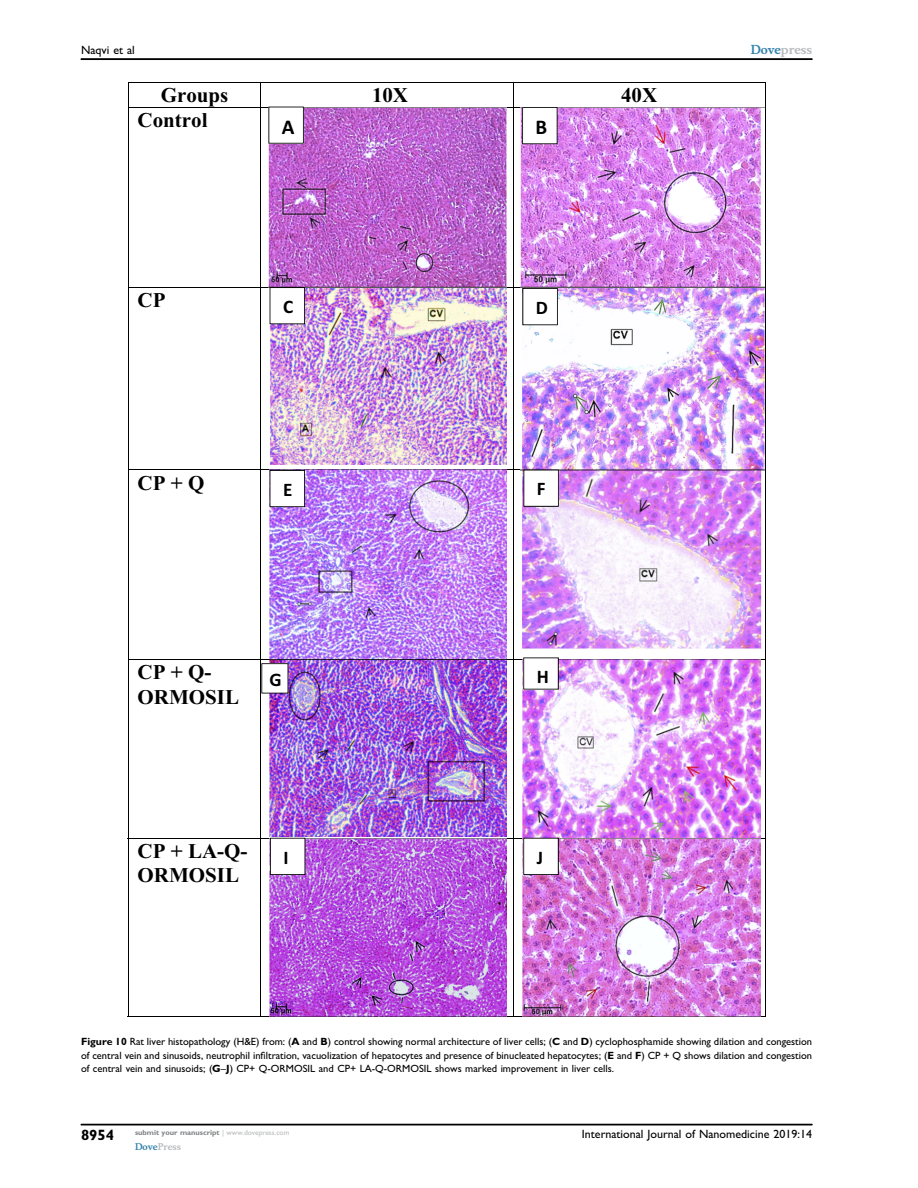
<style>
.page{position:relative;width:918px;height:1188px;background:#fff}
.page>*{position:absolute;margin:0;border:0;box-sizing:border-box;transform-origin:0 0}
.t1{font:700 21px/24.2px "Times New Roman";color:#000}
.t2{font:700 21px "Calibri";color:#000}
.t3{font:700 19.2px "Calibri";color:#000}
.t4{font:15px "Adv T Tdd 0 b 0455.B";color:#000}
.t5{font:12px "Adv TT96740 c 24";color:#000}
.t6{font:12px "Adv OT14 f 6 c 37 d";color:#b8babc}
.t7{font:10.5px/13.5px "Adv TT96740 c 24";color:#000;text-align:justify}
.t8{font:9px "Adv OT14 f 6 c 37 d";color:#b8babc}
.t9{font:7.5px "Adv T Tdd 0 b 0455.B";color:#808285}
.s1{color:#3785ad}
.s2{font-family:"Adv T Tdd 0 b 0455.B"}
.s3{font-family:"Adv TT96740 c 24+fb"}
.s4{font-style:inherit}
.s5{font-family:"Adv TT96740 c 24";color:#b8babc}
</style>
<div class="page">
<hr style="left:128px;top:82px;width:637px;height:1px;background:#000">
<svg style="left:128px;top:83px;width:1px;height:24px"></svg>
<svg style="left:260px;top:83px;width:1px;height:24px"></svg>
<svg style="left:513px;top:83px;width:1px;height:24px"></svg>
<svg style="left:765px;top:82px;width:1px;height:25px"></svg>
<hr style="left:128px;top:107px;width:637px;height:1px;background:#000">
<hr style="left:128px;top:108px;width:1px;height:179px;background:#000">
<hr style="left:260px;top:108px;width:1px;height:179px;background:#000">
<hr style="left:513px;top:108px;width:1px;height:179px;background:#000">
<hr style="left:765px;top:108px;width:1px;height:179px;background:#000">
<hr style="left:128px;top:287px;width:637px;height:1px;background:#000">
<hr style="left:128px;top:288px;width:1px;height:181px;background:#000">
<hr style="left:260px;top:288px;width:1px;height:181px;background:#000">
<hr style="left:513px;top:288px;width:1px;height:181px;background:#000">
<hr style="left:765px;top:288px;width:1px;height:181px;background:#000">
<hr style="left:128px;top:469px;width:637px;height:1px;background:#000">
<hr style="left:128px;top:470px;width:1px;height:189px;background:#000">
<hr style="left:260px;top:470px;width:1px;height:189px;background:#000">
<hr style="left:513px;top:470px;width:1px;height:189px;background:#000">
<hr style="left:765px;top:470px;width:1px;height:189px;background:#000">
<hr style="left:128px;top:659px;width:637px;height:1px;background:#000">
<hr style="left:128px;top:660px;width:1px;height:179px;background:#000">
<hr style="left:260px;top:660px;width:1px;height:179px;background:#000">
<hr style="left:513px;top:660px;width:1px;height:179px;background:#000">
<hr style="left:765px;top:660px;width:1px;height:179px;background:#000">
<img style="left:268px;top:107px;width:239px;height:358px">
<img style="left:521px;top:107px;width:243px;height:542px">
<img style="left:270px;top:470px;width:236px;height:547px">
<img style="left:522px;top:659px;width:238px;height:358px">
<svg style="left:268px;top:107px;width:36px;height:37px"></svg>
<svg style="left:523px;top:657px;width:36px;height:33px"></svg>
<svg style="left:261px;top:663px;width:27px;height:31px"></svg>
<svg style="left:523px;top:470px;width:36px;height:37px"></svg>
<svg style="left:270px;top:470px;width:35px;height:37px"></svg>
<svg style="left:522px;top:288px;width:36px;height:37px"></svg>
<svg style="left:270px;top:287px;width:35px;height:37px"></svg>
<svg style="left:522px;top:107px;width:36px;height:37px"></svg>
<hr style="left:128px;top:838px;width:637px;height:1px;background:#000">
<hr style="left:128px;top:839px;width:1px;height:178px;background:#000">
<hr style="left:128px;top:1017px;width:132px;height:1px;background:#000">
<hr style="left:260px;top:839px;width:1px;height:178px;background:#000">
<hr style="left:261px;top:1017px;width:252px;height:1px;background:#000">
<hr style="left:513px;top:839px;width:1px;height:178px;background:#000">
<hr style="left:514px;top:1017px;width:251px;height:1px;background:#000">
<hr style="left:765px;top:839px;width:1px;height:178px;background:#000">
<svg style="left:270px;top:838px;width:35px;height:37px"></svg>
<svg style="left:523px;top:838px;width:36px;height:37px"></svg>
<hr style="left:81px;top:59px;width:731px;height:1px;background:#000">
<hr style="left:81px;top:1124px;width:731px;height:1px;background:#000">
<p class="t5" style="left:81px;top:45px;width:55px">Naqvi et al</p>
<p class="t6" style="left:751px;top:42px;width:63px"><span class="s1">Dove</span>press</p>
<h1 class="t1" style="left:161px;top:83px;width:69px">Groups</h1>
<h1 class="t1" style="left:372px;top:83px;width:37px">10X</h1>
<h1 class="t1" style="left:621px;top:83px;width:38px">40X</h1>
<h1 class="t1" style="left:138px;top:108px;width:71px">Control</h1>
<h1 class="t2" style="left:282px;top:114px;width:14px">A</h1>
<h1 class="t2" style="left:536px;top:115px;width:13px">B</h1>
<h1 class="t1" style="left:138px;top:288px;width:30px">CP</h1>
<h1 class="t1" style="left:138px;top:470px;width:68px">CP + Q</h1>
<h2 class="t3" style="left:283px;top:295px;width:12px">C</h2>
<h2 class="t3" style="left:536px;top:296px;width:14px">D</h2>
<h2 class="t3" style="left:283px;top:478px;width:11px">E</h2>
<h2 class="t3" style="left:537px;top:478px;width:10px">F</h2>
<h1 class="t1" style="left:138px;top:660px;width:103px">CP + Q-<br>ORMOSIL</h1>
<h2 class="t3" style="left:270px;top:668px;width:14px">G</h2>
<h2 class="t3" style="left:537px;top:665px;width:14px">H</h2>
<h1 class="t1" style="left:138px;top:839px;width:111px">CP + LA-Q-<br>ORMOSIL</h1>
<h2 class="t3" style="left:283px;top:846px;width:7px">I</h2>
<h2 class="t3" style="left:537px;top:846px;width:8px">J</h2>
<p class="t7" style="left:81px;top:1036px;width:733px"><span class="s2">Figure 10</span> Rat liver histopathology (H&amp;E) from: (<span class="s2">A</span> and <span class="s2">B</span>) control showing normal architecture of liver cells; (<span class="s2">C</span> and <span class="s2">D</span>) cyclophosphamide showing dilation and congestion of central vein and sinusoids, neutrophil in<span class="s3">fi</span>ltration, vacuolization of hepatocytes and presence of binucleated hepatocytes; (<span class="s2">E</span> and <span class="s2">F</span>) CP + Q shows dilation and congestion of central vein and sinusoids; (<span class="s2">G</span><span class="s4">–</span><span class="s2">J</span>) CP+ Q-ORMOSIL and CP+ LA-Q-ORMOSIL shows marked improvement in liver cells.</p>
<p class="t9" style="left:135px;top:1130px;width:156px">submit your manuscript <span class="s5">| www.dovepress.com</span></p>
<p class="t8" style="left:135px;top:1142px;width:47px"><span class="s1">Dove</span>Press</p>
<h3 class="t4" style="left:81px;top:1130px;width:35px">8954</h3>
<p class="t5" style="left:582px;top:1130px;width:232px">International Journal of Nanomedicine 2019:14</p>
</div>
